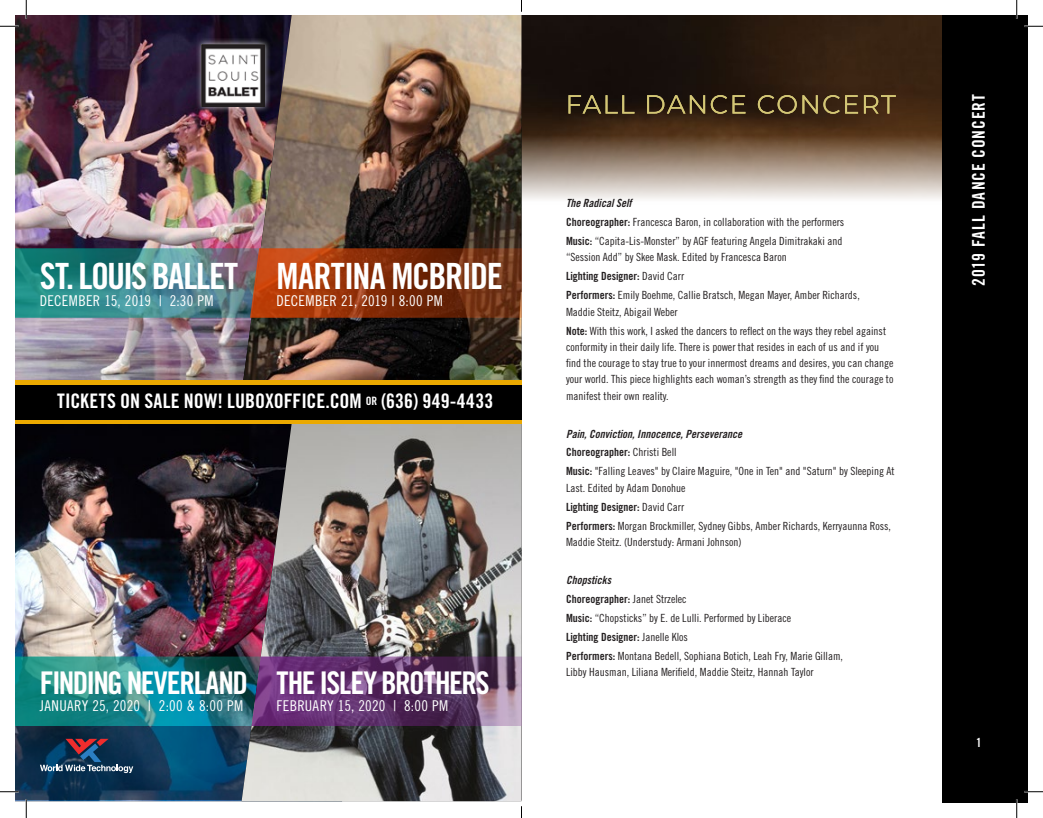
<style>
.page{position:relative;width:1043px;height:818px;background:#fff}
.page>*{position:absolute;margin:0;border:0;box-sizing:border-box;transform-origin:0 0}
.t1{font:36.12px "Trade Gothic LT Std Bd Cn 20";letter-spacing:-.035em;color:#fff}
.t2{font:31.25px "Trade Gothic LT Std Bd Cn 20";letter-spacing:-.045em;color:#fff}
.t3{font:20px "Trade Gothic LT Std Bd Cn 20";color:#fff}
.t4{font:17.5px "Trade Gothic LT Std Bd Cn 20";letter-spacing:.05em;color:#fff}
.t5{font:14.88px "Trade Gothic LT Std Cn 18";letter-spacing:.015em;color:#fff}
.t6{font:12.5px "Trade Gothic LT Std Bd Cn 20";color:#fff}
.t7{font:11.25px/16.2px "Trade Gothic LT Std Cn 18";color:#231f20}
.t8{font:11.25px "Trade Gothic LT Std Bd Cn 20";color:#231f20}
.t9{font:11.25px "Trade Gothic LT Std Bd Cn 20 Obl";color:#231f20}
.s1{font-family:"Trade Gothic LT Std Bd Cn 20 SC990";font-size:35.75px}
.s2{font-family:"Trade Gothic LT Std Bd Cn 20 SC990";font-size:11.5px}
.s3{font-family:"Trade Gothic LT Std Bd Cn 20"}
.s4{font-family:"Trade Gothic LT Std Cn 18"}
</style>
<div class="page">
<img style="left:521px;top:15px;width:421px;height:189px">
<svg style="left:568px;top:95px;width:66px;height:19px"></svg>
<svg style="left:647px;top:95px;width:98px;height:19px;background:#544729"></svg>
<svg style="left:758px;top:95px;width:38px;height:19px"></svg>
<svg style="left:802px;top:95px;width:15px;height:19px"></svg>
<svg style="left:823px;top:95px;width:16px;height:19px"></svg>
<svg style="left:845px;top:95px;width:13px;height:19px"></svg>
<svg style="left:864px;top:95px;width:31px;height:19px"></svg>
<div style="left:942px;top:15px;width:86px;height:787px;background:#000"></div>
<img style="left:15px;top:15px;width:227px;height:365px">
<img style="left:15px;top:248px;width:227px;height:70px">
<img style="left:242px;top:15px;width:279px;height:365px">
<svg style="left:250px;top:248px;width:271px;height:70px;background:#8b340f"></svg>
<div style="left:195px;top:37px;width:76px;height:76px;background:#fff;opacity:.75"></div>
<img style="left:202px;top:44px;width:62px;height:63px">
<img style="left:15px;top:424px;width:227px;height:377px">
<svg style="left:15px;top:656px;width:227px;height:70px;background:#1d8588"></svg>
<svg style="left:15px;top:726px;width:227px;height:73px;background:#0c3b5c"></svg>
<img style="left:242px;top:424px;width:279px;height:377px">
<svg style="left:252px;top:656px;width:269px;height:70px;background:#663c6f"></svg>
<div style="left:15px;top:380px;width:506px;height:44px;background:#eba900"></div>
<div style="left:15px;top:385px;width:506px;height:34px;background:#000"></div>
<svg style="left:40px;top:738px;width:93px;height:35px;background:#314561"></svg>
<svg style="left:0;top:25px;width:19px;height:2px"></svg>
<svg style="left:1024px;top:25px;width:18px;height:2px"></svg>
<svg style="left:0;top:790px;width:19px;height:2px"></svg>
<svg style="left:1024px;top:790px;width:18px;height:2px"></svg>
<svg style="left:25px;top:0;width:2px;height:19px"></svg>
<svg style="left:25px;top:799px;width:2px;height:19px"></svg>
<svg style="left:1015px;top:0;width:2px;height:19px"></svg>
<svg style="left:1015px;top:799px;width:2px;height:19px"></svg>
<svg style="left:521px;top:806px;width:1px;height:12px"></svg>
<h1 class="t1" style="left:40px;top:254px;width:200px">ST. LOUIS BALLET</h1>
<h3 class="t5" style="left:40px;top:292px;width:175px">DECEMBER 15, 2019 | 2:30 PM</h3>
<h1 class="t1" style="left:276px;top:254px;width:228px">MARTINA M<span class="s1">C</span>BRIDE</h1>
<h3 class="t5" style="left:276px;top:291px;width:168px">DECEMBER 21, 2019 | 8:00 PM</h3>
<h3 class="t3" style="left:57px;top:389px;width:437px">TICKETS ON SALE NOW! LUBOXOFFICE.COM <span class="s2">OR</span> (636) 949-4433</h3>
<h2 class="t2" style="left:40px;top:663px;width:210px">FINDING NEVERLAND</h2>
<h3 class="t5" style="left:40px;top:696px;width:205px">JANUARY 25, 2020 | 2:00 &amp; 8:00 PM</h3>
<h2 class="t2" style="left:276px;top:663px;width:215px">THE ISLEY BROTHERS</h2>
<h3 class="t5" style="left:276px;top:696px;width:173px">FEBRUARY 15, 2020 | 8:00 PM</h3>
<p class="t9" style="left:566px;top:196px;width:67px">The Radical Self</p>
<p class="t7" style="left:566px;top:212px;width:280px;line-height:19px"><span class="s3">Choreographer:</span> Francesca Baron, in collaboration with the performers<br><span class="s3">Music:</span> “Capita-Lis-Monster” by AGF featuring Angela Dimitrakaki and</p>
<p class="t7" style="left:566px;top:249px;width:222px">“Session Add” by Skee Mask. Edited by Francesca Baron</p>
<p class="t8" style="left:566px;top:269px;width:120px">Lighting Designer: <span class="s4">David Carr</span></p>
<p class="t7" style="left:566px;top:287px;width:295px"><span class="s3">Performers:</span> Emily Boehme, Callie Bratsch, Megan Mayer, Amber Richards,<br>Maddie Steitz, Abigail Weber</p>
<p class="t7" style="left:566px;top:322px;width:329px"><span class="s3">Note:</span> With this work, I asked the dancers to reflect on the ways they rebel against conformity in their daily life. There is power that resides in each of us and if you find the courage to stay true to your innermost dreams and desires, you can change your world. This piece highlights each woman’s strength as they find the courage to manifest their own reality.</p>
<p class="t9" style="left:566px;top:426px;width:178px">Pain, Conviction, Innocence, Perseverance</p>
<p class="t8" style="left:566px;top:445px;width:112px">Choreographer: <span class="s4">Christi Bell</span></p>
<p class="t7" style="left:566px;top:463px;width:330px"><span class="s3">Music:</span> "Falling Leaves" by Claire Maguire, "One in Ten" and "Saturn" by Sleeping At<br>Last. Edited by Adam Donohue</p>
<p class="t8" style="left:566px;top:500px;width:120px">Lighting Designer: <span class="s4">David Carr</span></p>
<p class="t7" style="left:566px;top:517px;width:326px"><span class="s3">Performers:</span> Morgan Brockmiller, Sydney Gibbs, Amber Richards, Kerryaunna Ross,<br>Maddie Steitz. (Understudy: Armani Johnson)</p>
<p class="t9" style="left:566px;top:573px;width:46px">Chopsticks</p>
<p class="t8" style="left:566px;top:592px;width:122px">Choreographer: <span class="s4">Janet Strzelec</span></p>
<p class="t7" style="left:566px;top:609px;width:226px"><span class="s3">Music:</span> “Chopsticks” by E. de Lulli. Performed by Liberace</p>
<p class="t8" style="left:566px;top:629px;width:123px">Lighting Designer: <span class="s4">Janelle Klos</span></p>
<p class="t7" style="left:566px;top:647px;width:278px"><span class="s3">Performers:</span> Montana Bedell, Sophiana Botich, Leah Fry, Marie Gillam,<br>Libby Hausman, Liliana Merifield, Maddie Steitz, Hannah Taylor</p>
<h3 class="t4" style="left:968px;top:286px;width:194px;rotate:-90deg">2019 FALL DANCE CONCERT</h3>
<p class="t6" style="left:976px;top:734px;width:7px">1</p>
</div>
